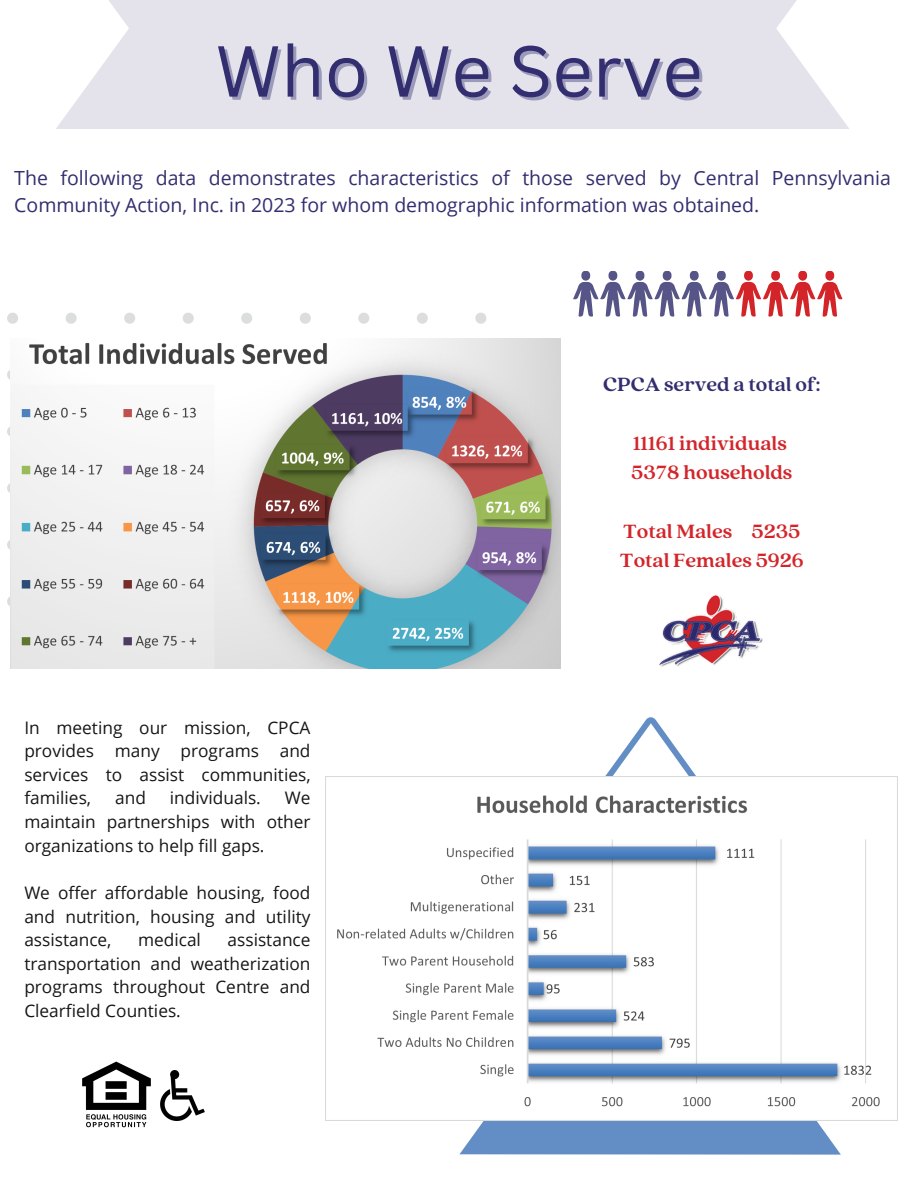
<style>
.page{position:relative;width:918px;height:1188px;background:#fff}
.page>*{position:absolute;margin:0;border:0;box-sizing:border-box;transform-origin:0 0}
.t1{font:70.5px "Canva Sans";color:#322e6f}
.t2{font:700 21.3px/29.4px "Quincy CF";color:#d3252a}
.t3{font:700 21.3px "Quincy CF";color:#322e6f}
.t4{font:19.5px/27px "Open Sans";color:#322e6f}
.t5{font:17.25px/23.7px "Open Sans";color:#000;text-align:justify}
</style>
<div class="page">
<svg style="left:573px;top:271px;width:134px;height:46px"></svg>
<svg style="left:736px;top:271px;width:106px;height:46px"></svg>
<img style="left:659px;top:595px;width:104px;height:72px">
<svg style="left:7px;top:313px;width:479px;height:293px"></svg>
<svg style="left:459px;top:1121px;width:382px;height:34px;background:#6e96c9"></svg>
<svg style="left:459px;top:717px;width:383px;height:60px"></svg>
<img style="left:10px;top:339px;width:551px;height:329px">
<img style="left:325px;top:777px;width:573px;height:344px">
<img style="left:82px;top:1061px;width:69px;height:67px">
<img style="left:160px;top:1070px;width:45px;height:51px">
<svg style="left:56px;top:0;width:793px;height:129px;background:#e6e6ee"></svg>
<h2 class="t1" style="left:215px;top:21px;width:489px">Who We Serve</h2>
<h2 class="t4" style="left:14px;top:164px;width:878px">The following data demonstrates characteristics of those served by Central Pennsylvania<br>Community Action, Inc. in 2023 for whom demographic information was obtained.</h2>
<h2 class="t3" style="left:603px;top:370px;width:219px">CPCA served a total of:</h2>
<p class="t2" style="left:631px;top:427px;width:163px">11161 individuals<br>5378 households</p>
<p class="t5" style="left:24px;top:715px;width:288px">In meeting our mission, CPCA provides many programs and services to assist communities, families,</p>
<p class="t5" style="left:115px;top:786px;width:32px">and</p>
<p class="t5" style="left:170px;top:786px;width:92px">individuals.</p>
<p class="t5" style="left:24px;top:786px;width:288px;text-indent:261px">We maintain partnerships with other organizations to help fill gaps.</p>
<p class="t5" style="left:24px;top:880px;width:288px">We offer affordable housing, food and nutrition, housing and utility assistance,</p>
<p class="t5" style="left:138px;top:928px;width:64px">medical</p>
<p class="t5" style="left:24px;top:928px;width:288px;text-indent:203px">assistance transportation and weatherization programs throughout Centre and Clearfield Counties.</p>
<p class="t2" style="left:620px;top:515px;width:185px">Total Males 5235<br>Total Females 5926</p>
</div>
